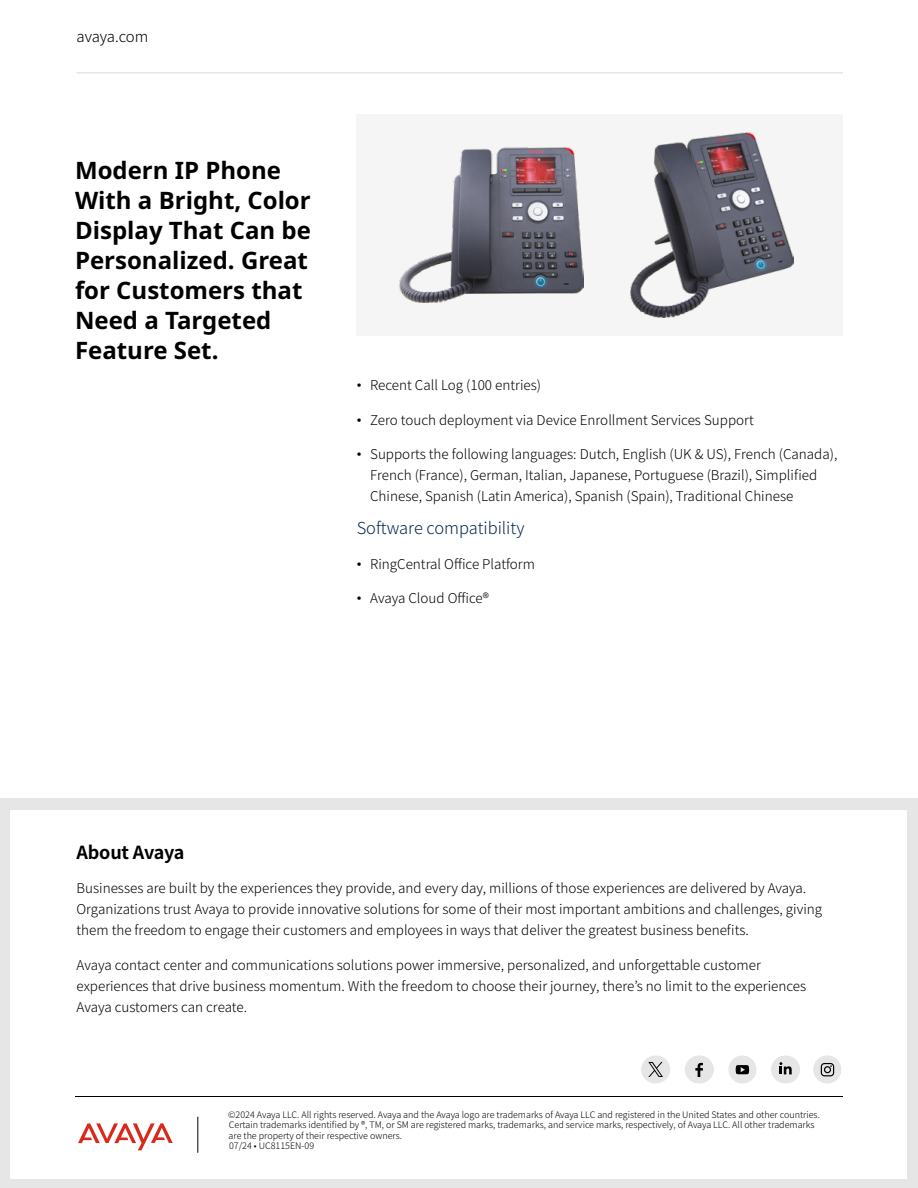
<style>
.page{position:relative;width:918px;height:1188px;background:#fff}
.page>*{position:absolute;margin:0;border:0;box-sizing:border-box;transform-origin:0 0}
.t1{font:700 24px/30px "Noto Sans";color:#000}
.t2{font:700 18px "Noto Sans JP";letter-spacing:-.01em;color:#000}
.t3{font:300 16.5px "Noto Sans JP";color:#0d284d}
.t4{font:300 15px "Noto Sans JP";letter-spacing:-.01em;color:#000}
.t5{font:300 13.5px/21px "Noto Sans JP";color:#000}
.t6{font:300 13.5px/21px "Noto Sans CJ Kjp";color:#000}
.t7{font:300 9px/10.5px "Noto Sans JP";color:#000}
.s1{font-family:"Arial";font-weight:400}
</style>
<div class="page">
<div style="left:357px;top:114px;width:486px;height:222px;background:#f5f5f5"></div>
<hr style="left:76px;top:72px;width:767px;height:2px;background:#e6e6e6">
<div style="left:0;top:799px;width:918px;height:389px;background:#e5e6e5"></div>
<div style="left:11px;top:810px;width:896px;height:369px;background:#fff"></div>
<svg style="left:78px;top:1123px;width:95px;height:27px"></svg>
<svg style="left:685px;top:1055px;width:29px;height:29px"></svg>
<svg style="left:771px;top:1055px;width:29px;height:29px"></svg>
<div style="left:728px;top:1055px;width:29px;height:29px;background:#e6e6e6;border-radius:50%"></div>
<svg style="left:736px;top:1065px;width:13px;height:9px"></svg>
<div style="left:813px;top:1055px;width:29px;height:29px;background:#e6e6e6;border-radius:50%"></div>
<svg style="left:821px;top:1063px;width:13px;height:13px"></svg>
<svg style="left:641px;top:1055px;width:29px;height:29px"></svg>
<hr style="left:198px;top:1117px;width:1px;height:36px;background:#000">
<hr style="left:75px;top:1096px;width:768px;height:1px;background:#000">
<img style="left:400px;top:147px;width:184px;height:156px">
<img style="left:630px;top:133px;width:163px;height:184px">
<p class="t4" style="left:76px;top:28px;width:73px">avaya.com</p>
<h1 class="t1" style="left:75px;top:156px;width:237px">Modern IP Phone<br>With a Bright, Color<br>Display That Can be<br>Personalized. Great for Customers that<br>Need a Targeted<br>Feature Set.</h1>
<p class="t6" style="left:357px;top:375px;width:186px"><span class="s1">•</span> Recent Call Log (100 entries)</p>
<p class="t6" style="left:357px;top:410px;width:399px"><span class="s1">•</span> Zero touch deployment via Device Enrollment Services Support</p>
<p class="t6" style="left:370px;top:444px;width:469px;text-indent:-14px"><span class="s1">•</span> Supports the following languages: Dutch, English (UK &amp; US), French (Canada),<br>French (France), German, Italian, Japanese, Portuguese (Brazil), Simplified<br>Chinese, Spanish (Latin America), Spanish (Spain), Traditional Chinese</p>
<p class="t3" style="left:357px;top:519px;width:169px">Software compatibility</p>
<p class="t6" style="left:357px;top:554px;width:180px"><span class="s1">•</span> RingCentral Office Platform</p>
<p class="t6" style="left:357px;top:588px;width:134px"><span class="s1">•</span> Avaya Cloud Office®</p>
<h2 class="t2" style="left:76px;top:842px;width:110px">About Avaya</h2>
<p class="t5" style="left:76px;top:878px;width:747px">Businesses are built by the experiences they provide, and every day, millions of those experiences are delivered by Avaya.<br>Organizations trust Avaya to provide innovative solutions for some of their most important ambitions and challenges, giving them the freedom to engage their customers and employees in ways that deliver the greatest business benefits.</p>
<p class="t5" style="left:77px;top:955px;width:731px">Avaya contact center and communications solutions power immersive, personalized, and unforgettable customer experiences that drive business momentum. With the freedom to choose their journey, there’s no limit to the experiences<br>Avaya customers can create.</p>
<p class="t7" style="left:228px;top:1109px;width:593px">©2024 Avaya LLC. All rights reserved. Avaya and the Avaya logo are trademarks of Avaya LLC and registered in the United States and other countries.<br>Certain trademarks identified by ®, TM, or SM are registered marks, trademarks, and service marks, respectively, of Avaya LLC. All other trademarks are the property of their respective owners.<br>07/24 • UC8115EN-09</p>
</div>
